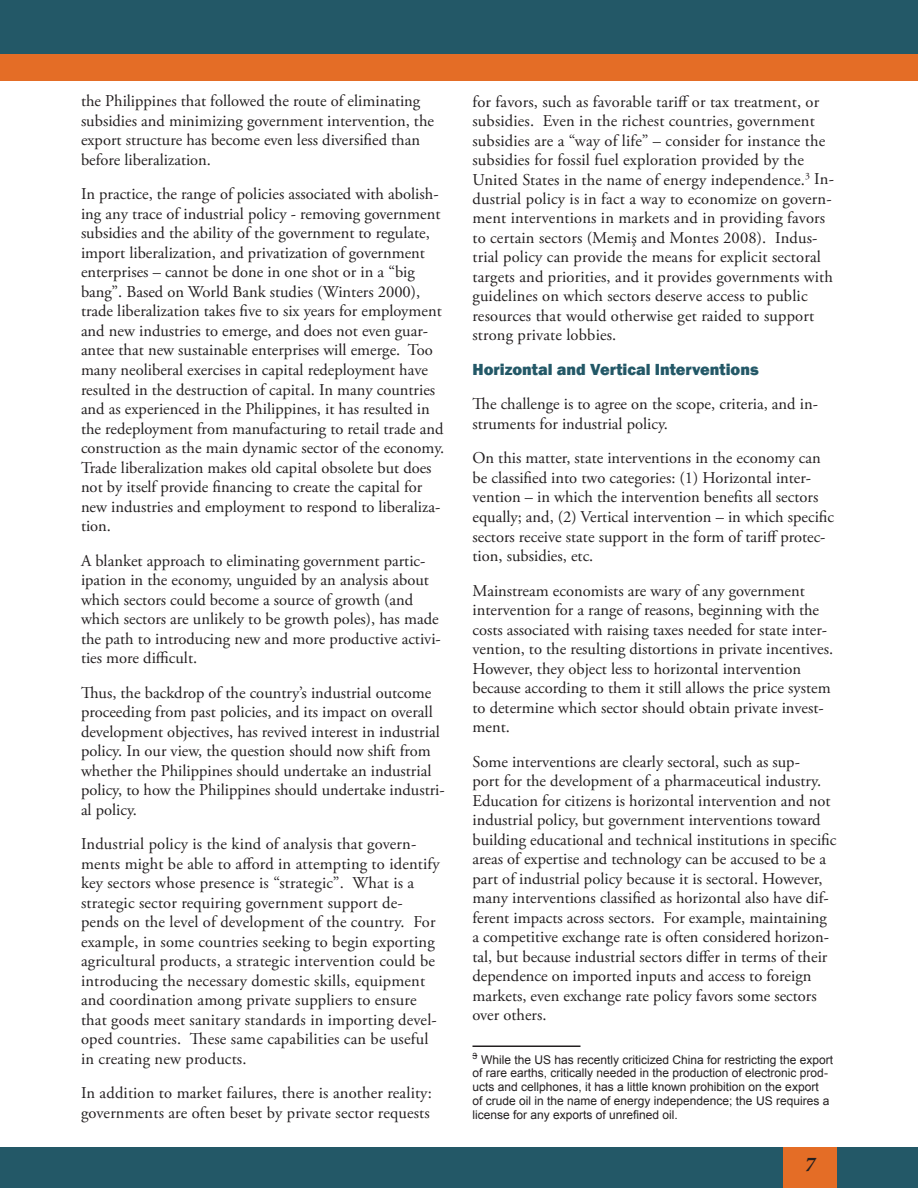
<style>
.page{position:relative;width:918px;height:1188px;background:#fff}
.page>*{position:absolute;margin:0;border:0;box-sizing:border-box;transform-origin:0 0}
.t1{font:italic 700 21px "Minion Pro";color:#231f20}
.t2{font:16.5px/19.5px "Adobe Garamond Pro";color:#231f20}
.t3{font:800 16.5px "Franklin Gothic";color:#235867}
.t4{font:12px/13.8px "Arial";color:#231f20}
</style>
<div class="page">
<div style="left:0;top:0;width:918px;height:54px;background:#235867"></div>
<div style="left:0;top:54px;width:918px;height:27px;background:#e46d26"></div>
<div style="left:0;top:1148px;width:918px;height:40px;background:#235867"></div>
<div style="left:783px;top:1148px;width:54px;height:40px;background:#e46d26"></div>
<hr style="left:472px;top:1046px;width:108px;height:1px;background:#231f20">
<p class="t2" style="left:81px;top:92px;width:355px">the Philippines that followed the route of eliminating subsidies and minimizing government intervention, the export structure has become even less diversified than before liberalization.</p>
<p class="t2" style="left:81px;top:185px;width:365px">In practice, the range of policies associated with abolish&shy;ing any trace of industrial policy - removing government subsidies and the ability of the government to regulate, import liberalization, and privatization of government enterprises – cannot be done in one shot or in a “big bang”. Based on World Bank studies (Winters 2000), trade liberalization takes five to six years for employment and new industries to emerge, and does not even guar&shy;antee that new sustainable enterprises will emerge. Too many neoliberal exercises in capital redeployment have resulted in the destruction of capital. In many countries and as experienced in the Philippines, it has resulted in the redeployment from manufacturing to retail trade and construction as the main dynamic sector of the economy.<br>Trade liberalization makes old capital obsolete but does not by itself provide financing to create the capital for new industries and employment to respond to liberaliza&shy;tion.</p>
<p class="t2" style="left:81px;top:551px;width:361px">A blanket approach to eliminating government partic&shy;ipation in the economy, unguided by an analysis about which sectors could become a source of growth (and which sectors are unlikely to be growth poles), has made the path to introducing new and more productive activi&shy;ties more difficult.</p>
<p class="t2" style="left:81px;top:683px;width:365px">Thus, the backdrop of the country’s industrial outcome proceeding from past policies, and its impact on overall development objectives, has revived interest in industrial policy. In our view, the question should now shift from whether the Philippines should undertake an industrial policy, to how the Philippines should undertake industri&shy;al policy.</p>
<p class="t2" style="left:81px;top:835px;width:360px">Industrial policy is the kind of analysis that govern&shy;ments might be able to afford in attempting to identify key sectors whose presence is “strategic”. What is a strategic sector requiring government support de&shy;pends on the level of development of the country. For example, in some countries seeking to begin exporting agricultural products, a strategic intervention could be introducing the necessary domestic skills, equipment and coordination among private suppliers to ensure that goods meet sanitary standards in importing devel&shy;oped countries. These same capabilities can be useful in creating new products.</p>
<p class="t2" style="left:81px;top:1084px;width:352px">In addition to market failures, there is another reality: governments are often beset by private sector requests</p>
<p class="t2" style="left:472px;top:92px;width:363px">for favors, such as favorable tariff or tax treatment, or subsidies. Even in the richest countries, government subsidies are a “way of life” – consider for instance the subsidies for fossil fuel exploration provided by the United States in the name of energy independence.<sup>3</sup> In&shy;dustrial policy is in fact a way to economize on govern&shy;ment interventions in markets and in providing favors to certain sectors (Memiş and Montes 2008). Indus&shy;trial policy can provide the means for explicit sectoral targets and priorities, and it provides governments with guidelines on which sectors deserve access to public resources that would otherwise get raided to support strong private lobbies.</p>
<p class="t3" style="left:473px;top:359px;width:288px">Horizontal and Vertical Interventions</p>
<p class="t2" style="left:473px;top:395px;width:347px">The challenge is to agree on the scope, criteria, and in&shy;struments for industrial policy.</p>
<p class="t2" style="left:473px;top:449px;width:363px">On this matter, state interventions in the economy can be classified into two categories: (1) Horizontal inter&shy;vention – in which the intervention benefits all sectors equally; and, (2) Vertical intervention – in which specific sectors receive state support in the form of tariff protec&shy;tion, subsidies, etc.</p>
<p class="t2" style="left:473px;top:581px;width:362px">Mainstream economists are wary of any government intervention for a range of reasons, beginning with the costs associated with raising taxes needed for state inter&shy;vention, to the resulting distortions in private incentives.<br>However, they object less to horizontal intervention because according to them it still allows the price system to determine which sector should obtain private invest&shy;ment.</p>
<p class="t2" style="left:473px;top:752px;width:366px">Some interventions are clearly sectoral, such as sup-<br>port for the development of a pharmaceutical industry.<br>Education for citizens is horizontal intervention and not industrial policy, but government interventions toward building educational and technical institutions in specific areas of expertise and technology can be accused to be a part of industrial policy because it is sectoral. However, many interventions classified as horizontal also have dif&shy;ferent impacts across sectors. For example, maintaining a competitive exchange rate is often considered horizon&shy;tal, but because industrial sectors differ in terms of their dependence on imported inputs and access to foreign markets, even exchange rate policy favors some sectors over others.</p>
<p class="t4" style="left:472px;top:1053px;width:362px"><sup>3</sup> While the US has recently criticized China for restricting the export of rare earths, critically needed in the production of electronic prod&shy;ucts and cellphones, it has a little known prohibition on the export<br>of crude oil in the name of energy independence; the US requires a license for any exports of unrefined oil.</p>
<p class="t1" style="left:805px;top:1150px;width:12px">7</p>
</div>
